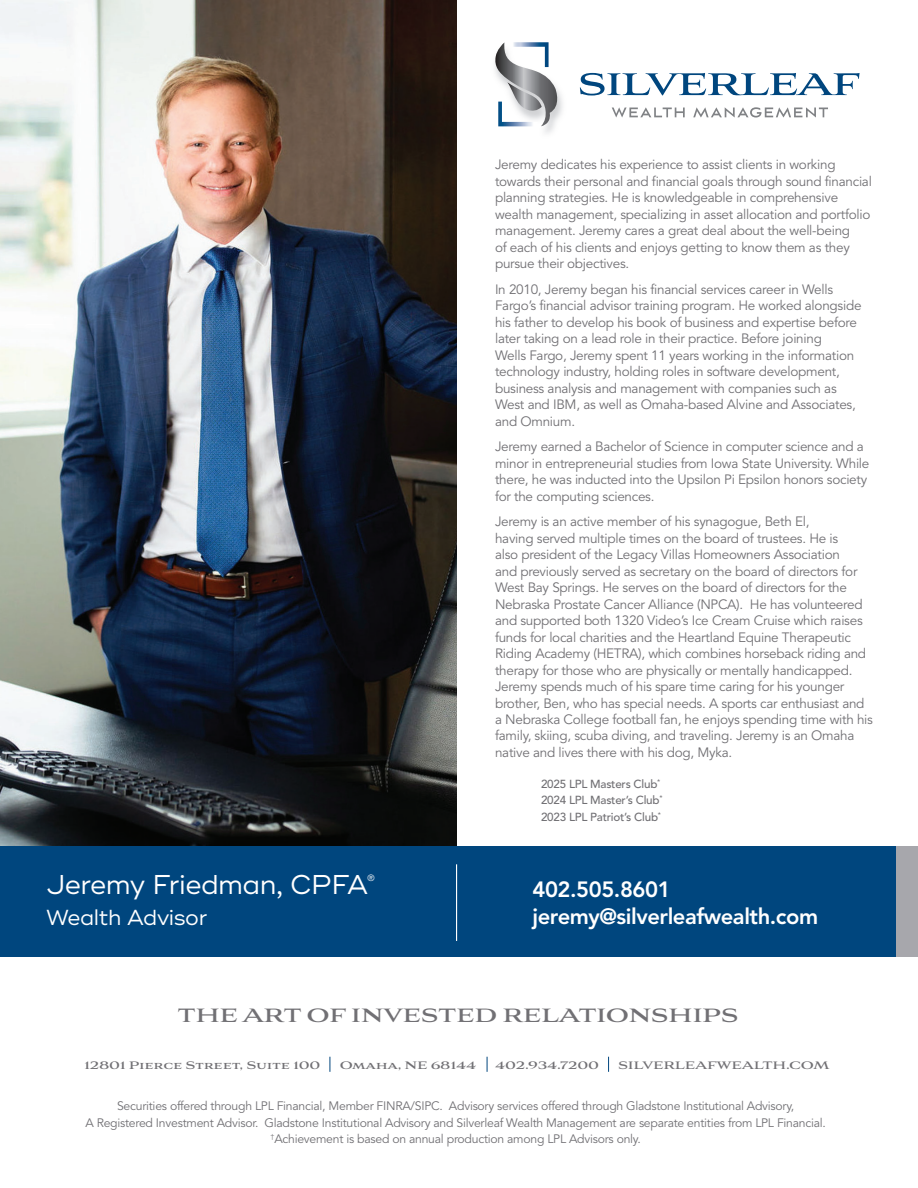
<style>
.page{position:relative;width:918px;height:1188px;background:#fff}
.page>*{position:absolute;margin:0;border:0;box-sizing:border-box;transform-origin:0 0}
.t1{font:27.15px "Ridley Grotesk Demo";letter-spacing:-.02em;color:#fff}
.t2{font:700 24px "Aviano";letter-spacing:-.02em;color:#717074}
.t3{font:800 21.9px/27.5px "Avenir";letter-spacing:-.02em;color:#fff}
.t4{font:21.75px "Ridley Grotesk Demo";letter-spacing:-.02em;color:#fff}
.t5{font:13.5px/16.5px "Avenir";letter-spacing:-.02em;color:#717074}
.t6{font:700 13.5px "Aviano";letter-spacing:-.02em;color:#717074}
.t7{font:12.15px/16.5px "Avenir";letter-spacing:-.02em;color:#717074;text-align:center}
.t8{font:500 11.7px/16.8px "Avenir";letter-spacing:-.02em;color:#717074}
.t9{font:9px "Avenir";color:#fff}
</style>
<div class="page">
<svg style="left:580px;top:73px;width:280px;height:23px"></svg>
<svg style="left:612px;top:107px;width:73px;height:11px"></svg>
<svg style="left:693px;top:107px;width:135px;height:11px"></svg>
<img style="left:498px;top:97px;width:65px;height:36px">
<svg style="left:495px;top:42px;width:66px;height:84px"></svg>
<img style="left:513px;top:42px;width:36px;height:25px">
<img style="left:498px;top:102px;width:40px;height:24px">
<svg style="left:329px;top:1057px;width:1px;height:15px"></svg>
<svg style="left:487px;top:1057px;width:1px;height:15px"></svg>
<svg style="left:608px;top:1057px;width:1px;height:15px"></svg>
<img style="left:0;top:0;width:457px;height:846px">
<div style="left:895px;top:846px;width:23px;height:111px;background:#a7a7ac"></div>
<div style="left:0;top:846px;width:895px;height:111px;background:#00467e"></div>
<hr style="left:456px;top:864px;width:1px;height:77px;background:#fff">
<p class="t5" style="left:495px;top:157px;width:378px">Jeremy dedicates his experience to assist clients in working towards their personal and financial goals through sound financial planning strategies. He is knowledgeable in comprehensive wealth management, specializing in asset allocation and portfolio management. Jeremy cares a great deal about the well-being<br>of each of his clients and enjoys getting to know them as they pursue their objectives.</p>
<p class="t5" style="left:495px;top:281px;width:368px">In 2010, Jeremy began his financial services career in Wells Fargo’s financial advisor training program. He worked alongside his father to develop his book of business and expertise before later taking on a lead role in their practice. Before joining<br>Wells Fargo, Jeremy spent 11 years working in the information technology industry, holding roles in software development, business analysis and management with companies such as West and IBM, as well as Omaha-based Alvine and Associates, and Omnium.</p>
<p class="t5" style="left:495px;top:439px;width:376px">Jeremy earned a Bachelor of Science in computer science and a minor in entrepreneurial studies from Iowa State University. While there, he was inducted into the Upsilon Pi Epsilon honors society for the computing sciences.</p>
<p class="t5" style="left:495px;top:514px;width:379px">Jeremy is an active member of his synagogue, Beth El,<br>having served multiple times on the board of trustees. He is<br>also president of the Legacy Villas Homeowners Association<br>and previously served as secretary on the board of directors for West Bay Springs. He serves on the board of directors for the Nebraska Prostate Cancer Alliance (NPCA). He has volunteered and supported both 1320 Video’s Ice Cream Cruise which raises funds for local charities and the Heartland Equine Therapeutic Riding Academy (HETRA), which combines horseback riding and therapy for those who are physically or mentally handicapped.<br>Jeremy spends much of his spare time caring for his younger brother, Ben, who has special needs. A sports car enthusiast and a Nebraska College football fan, he enjoys spending time with his family, skiing, scuba diving, and traveling. Jeremy is an Omaha native and lives there with his dog, Myka.</p>
<h1 class="t1" style="left:46px;top:872px;width:323px">Jeremy Friedman, CPFA</h1>
<p class="t9" style="left:368px;top:872px;width:9px">®</p>
<h3 class="t4" style="left:46px;top:908px;width:163px">Wealth Advisor</h3>
<p class="t8" style="left:541px;top:775px;width:123px">2025 LPL Masters Club<sup>*<br></sup>2024 LPL Master’s Club<sup>*<br></sup>2023 LPL Patriot’s Club<sup>*</sup></p>
<h3 class="t3" style="left:533px;top:875px;width:287px">402.505.8601 jeremy@silverleafwealth.com</h3>
<h2 class="t2" style="left:178px;top:1003px;width:450px">The Art of Invested Relations</h2>
<h2 class="t2" style="left:668px;top:1003px;width:52px">hips</h2>
<p class="t6" style="left:84px;top:1058px;width:238px">12801 Pierce Street, Suite 100</p>
<p class="t6" style="left:340px;top:1058px;width:138px">Omaha, NE 68144</p>
<p class="t6" style="left:495px;top:1058px;width:105px">402.934.7200</p>
<p class="t6" style="left:618px;top:1058px;width:213px">SilverleafWealth.com</p>
<p class="t7" style="left:85px;top:1098px;width:742px">Securities offered through LPL Financial, Member FINRA/SIPC. Advisory services offered through Gladstone Institutional Advisory,<br>A Registered Investment Advisor. Gladstone Institutional Advisory and Silverleaf Wealth Management are separate entities from LPL Financial. <sup>†</sup>Achievement is based on annual production among LPL Advisors only.</p>
</div>
